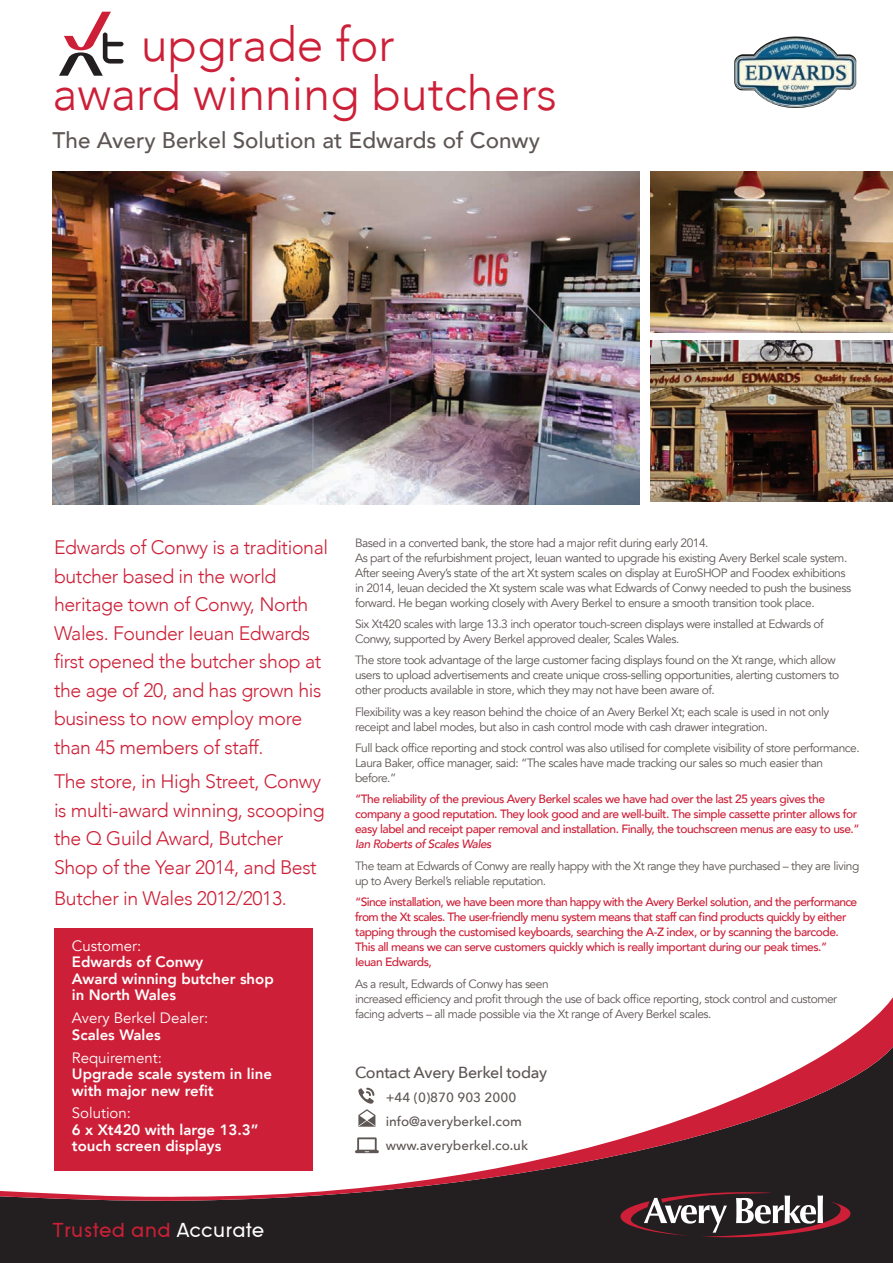
<style>
.page{position:relative;width:893px;height:1263px;background:#fff}
.page>*{position:absolute;margin:0;border:0;box-sizing:border-box;transform-origin:0 0}
.t1{font:300 48px/49.5px "Avenir";color:#cd1f37}
.t2{font:500 22.5px "Avenir";color:#5d5654}
.t3{font:21px "SF Old Republic";color:#cd1f37}
.t4{font:300 19.5px/28.5px "Avenir";letter-spacing:-.02em;color:#cd1f37}
.t5{font:500 16.05px "Avenir Next";letter-spacing:-.02em;color:#5d5654}
.t6{font:800 15px/16.5px "Avenir";color:#fff}
.t7{font:15px/16.5px "Avenir";color:#fff}
.t8{font:500 13.35px/23.9px "Avenir Next";color:#5d5654}
.t9{font:12px/15px "Avenir";letter-spacing:-.04em;color:#5d5654}
.t10{font:500 12px/15px "Avenir";letter-spacing:-.04em;color:#cd1f37}
.s1{font-weight:400}
.s2{font-weight:800}
.s3{color:#fff}
.s4{font-style:italic}
</style>
<div class="page">
<div style="left:0;top:1202px;width:893px;height:61px;background:#231f20"></div>
<svg style="left:0;top:968px;width:893px;height:234px"></svg>
<svg style="left:620px;top:1192px;width:231px;height:45px;background:#5b4649"></svg>
<img style="left:734px;top:36px;width:122px;height:72px">
<img style="left:53px;top:171px;width:587px;height:333px">
<img style="left:650px;top:171px;width:243px;height:162px">
<img style="left:651px;top:340px;width:242px;height:162px">
<svg style="left:59px;top:12px;width:65px;height:64px"></svg>
<div style="left:54px;top:928px;width:258px;height:243px;background:#cd1f37"></div>
<svg style="left:358px;top:1088px;width:17px;height:39px"></svg>
<svg style="left:355px;top:1137px;width:24px;height:16px"></svg>
<p class="t1" style="left:53px;top:20px;width:506px;text-indent:89px">upgrade for<br>award winning butchers</p>
<p class="t2" style="left:53px;top:120px;width:489px">The Avery Berkel Solution at Edwards of Conwy</p>
<p class="t4" style="left:54px;top:533px;width:276px">Edwards of Conwy is a traditional butcher based in the world heritage town of Conwy, North<br>Wales. Founder Ieuan Edwards first opened the butcher shop at the age of 20, and has grown his business to now employ more than 45 members of staff.</p>
<p class="t4" style="left:54px;top:767px;width:272px">The store, in High Street, Conwy is multi-award winning, scooping the Q Guild Award, Butcher<br>Shop of the Year 2014, and Best</p>
<p class="t4" style="left:54px;top:884px;width:234px">Butcher in Wales 2012/2013.</p>
<p class="t6" style="left:72px;top:937px;width:203px"><span class="s1">Customer:<br></span>Edwards of Conwy<br>Award winning butcher shop in North Wales</p>
<p class="t7" style="left:72px;top:1010px;width:138px">Avery Berkel Dealer:<br><span class="s2">Scales Wales</span></p>
<p class="t6" style="left:72px;top:1049px;width:202px"><span class="s1">Requirement:<br></span>Upgrade scale system in line with major new refit</p>
<p class="t6" style="left:72px;top:1105px;width:188px"><span class="s1">Solution:<br></span>6 x Xt420 with large 13.3” touch screen displays</p>
<p class="t3" style="left:53px;top:1219px;width:213px">Trusted and <span class="s3">Accurate</span></p>
<p class="t9" style="left:355px;top:535px;width:498px">Based in a converted bank, the store had a major refit during early 2014.<br>As part of the refurbishment project, Ieuan wanted to upgrade his existing Avery Berkel scale system.<br>After seeing Avery’s state of the art Xt system scales on display at EuroSHOP and Foodex exhibitions in 2014, Ieuan decided the Xt system scale was what Edwards of Conwy needed to push the business forward. He began working closely with Avery Berkel to ensure a smooth transition took place.</p>
<p class="t9" style="left:355px;top:616px;width:470px">Six Xt420 scales with large 13.3 inch operator touch-screen displays were installed at Edwards of<br>Conwy, supported by Avery Berkel approved dealer, Scales Wales.</p>
<p class="t9" style="left:355px;top:653px;width:486px">The store took advantage of the large customer facing displays found on the Xt range, which allow users to upload advertisements and create unique cross-selling opportunities, alerting customers to other products available in store, which they may not have been aware of.</p>
<p class="t9" style="left:355px;top:704px;width:476px">Flexibility was a key reason behind the choice of an Avery Berkel Xt; each scale is used in not only receipt and label modes, but also in cash control mode with cash drawer integration.</p>
<p class="t9" style="left:355px;top:741px;width:506px">Full back office reporting and stock control was also utilised for complete visibility of store performance.<br>Laura Baker, office manager, said: “The scales have made tracking our sales so much easier than before.”</p>
<p class="t10" style="left:355px;top:791px;width:506px">“The reliability of the previous Avery Berkel scales we have had over the last 25 years gives the company a good reputation. They look good and are well-built. The simple cassette printer allows for easy label and receipt paper removal and installation. Finally, the touchscreen menus are easy to use.” <span class="s4">Ian Roberts of Scales Wales</span></p>
<p class="t9" style="left:355px;top:858px;width:506px">The team at Edwards of Conwy are really happy with the Xt range they have purchased – they are living up to Avery Berkel’s reliable reputation.</p>
<p class="t10" style="left:355px;top:894px;width:504px">“Since installation, we have been more than happy with the Avery Berkel solution, and the performance from the Xt scales. The user-friendly menu system means that staff can find products quickly by either tapping through the customised keyboards, searching the A-Z index, or by scanning the barcode.<br>This all means we can serve customers quickly which is really important during our peak times.” Ieuan Edwards,</p>
<p class="t9" style="left:355px;top:976px;width:484px">As a result, Edwards of Conwy has seen<br>increased efficiency and profit through the use of back office reporting, stock control and customer facing adverts – all made possible via the Xt range of Avery Berkel scales.</p>
<p class="t5" style="left:355px;top:1058px;width:194px">Contact Avery Berkel today</p>
<p class="t8" style="left:386px;top:1085px;width:132px">+44 (0)870 903 2000</p>
<p class="t8" style="left:386px;top:1109px;width:144px">info@averyberkel.com www.averyberkel.co.uk</p>
</div>
